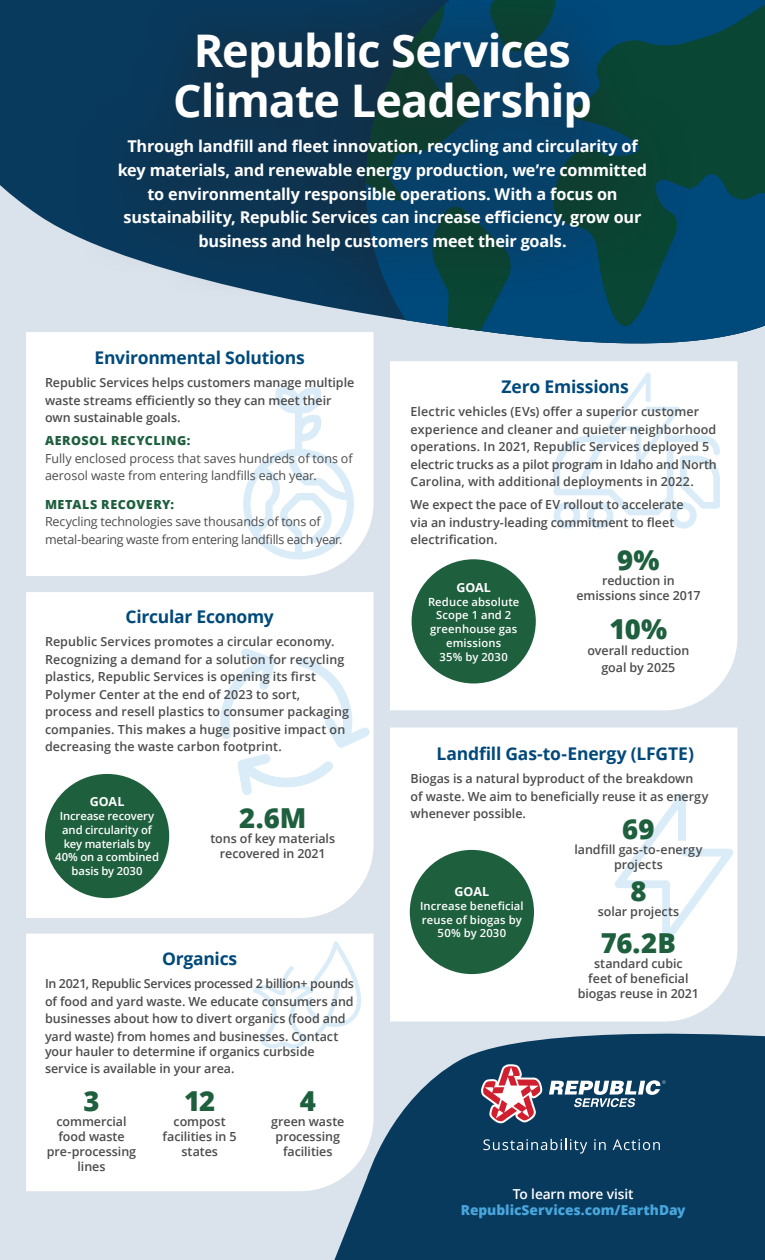
<style>
.page{position:relative;width:765px;height:1260px;background:#dae2eb}
.page>*{position:absolute;margin:0;border:0;box-sizing:border-box;transform-origin:0 0}
.t1{font:700 45px/50px "Open Sans";letter-spacing:-.02em;color:#fff;text-align:center}
.t2{font:800 27.5px "Open Sans";letter-spacing:-.01em;color:#1e5f3e}
.t3{font:700 17.5px "Open Sans";letter-spacing:-.015em;color:#00497b}
.t4{font:700 16.25px/23.8px "Open Sans";letter-spacing:-.015em;color:#fff;text-align:center}
.t5{font:800 13.75px/16.2px "Open Sans";letter-spacing:-.005em;color:#48a6dc;text-align:center}
.t6{font:600 12.5px/17.5px "Open Sans";letter-spacing:-.005em;color:#4b4c4d;text-align:center}
.t7{font:600 12.5px/17.5px "Open Sans";letter-spacing:.005em;color:#4b4c4d}
.t8{font:12.5px/17.5px "Open Sans";letter-spacing:-.01em;color:#4b4c4d}
.t9{font:700 12.5px "Open Sans";letter-spacing:-.005em;color:#fff}
.t10{font:600 11.25px/13.8px "Open Sans";letter-spacing:.01em;color:#fff;text-align:center}
.t11{font:600 11.25px/13.8px "Open Sans";letter-spacing:-.01em;color:#fff;text-align:center}
.s1{font-weight:800;color:#1e5f3e}
.s2{font-style:inherit}
.s3{font-weight:600;color:#fff}
</style>
<div class="page">
<svg style="left:0;top:0;width:738px;height:367px"></svg>
<svg style="left:363px;top:298px;width:395px;height:51px;fill:#00497b"></svg>
<svg style="left:560px;top:0;width:205px;height:328px;background:#04475a"></svg>
<svg style="left:366px;top:298px;width:194px;height:51px"></svg>
<svg style="left:334px;top:1033px;width:431px;height:227px;background:#1d4a6c"></svg>
<div style="left:26px;top:332px;width:348px;height:244px;background:#fff"></div>
<svg style="left:243px;top:386px;width:111px;height:174px"></svg>
<div style="left:26px;top:592px;width:348px;height:326px;background:#fff"></div>
<svg style="left:220px;top:648px;width:150px;height:147px"></svg>
<div style="left:26px;top:934px;width:348px;height:257px;background:#fff"></div>
<svg style="left:253px;top:941px;width:109px;height:109px"></svg>
<div style="left:390px;top:361px;width:347px;height:349px;background:#fff"></div>
<svg style="left:554px;top:372px;width:166px;height:157px"></svg>
<div style="left:390px;top:728px;width:347px;height:294px;background:#fff"></div>
<svg style="left:614px;top:793px;width:120px;height:151px"></svg>
<svg style="left:74px;top:0;width:617px;height:298px;background:#0f4058"></svg>
<svg style="left:483px;top:1139px;width:104px;height:15px;background:#345d7b"></svg>
<svg style="left:594px;top:1139px;width:12px;height:11px"></svg>
<svg style="left:613px;top:1139px;width:47px;height:11px"></svg>
<svg style="left:480px;top:1064px;width:63px;height:59px;background:#956e80"></svg>
<svg style="left:549px;top:1080px;width:117px;height:27px;background:#66859b"></svg>
<div style="left:412px;top:559px;width:124px;height:124px;background:#1e5f3e;border-radius:50%"></div>
<div style="left:410px;top:850px;width:124px;height:124px;background:#1e5f3e;border-radius:50%"></div>
<div style="left:45px;top:774px;width:124px;height:124px;background:#1e5f3e;border-radius:50%"></div>
<p class="t1" style="left:173px;top:25px;width:420px">Republic Services<br>Climate Leadership</p>
<p class="t4" style="left:118px;top:134px;width:531px">Through landfill and fleet innovation, recycling and circularity of key materials, and renewable energy production, we’re committed to environmentally responsible operations. With a focus on sustainability, Republic Services can increase efficiency, grow our business and help customers meet their goals.</p>
<p class="t3" style="left:95px;top:345px;width:212px">Environmental Solutions</p>
<p class="t7" style="left:45px;top:373px;width:311px">Republic Services helps customers manage multiple waste streams efficiently so they can meet their own sustainable goals.</p>
<p class="t8" style="left:45px;top:432px;width:309px"><span class="s1">AEROSOL RECYCLING:<br></span>Fully enclosed process that saves hundreds of tons of aerosol waste from entering landfills each year.</p>
<p class="t8" style="left:45px;top:495px;width:299px"><span class="s1">METALS RECOVERY:<br></span>Recycling technologies save thousands of tons of metal-bearing waste from entering landfills each year.</p>
<p class="t3" style="left:125px;top:604px;width:150px">Circular Economy</p>
<p class="t7" style="left:45px;top:633px;width:306px">Republic Services promotes a circular economy.<br>Recognizing a demand for a solution for recycling plastics, Republic Services is opening its first Polymer Center at the end of 2023 to sort, process and resell plastics to consumer packaging companies. This makes a huge positive impact on decreasing the waste carbon footprint.</p>
<p class="t9" style="left:90px;top:793px;width:36px">GOAL</p>
<p class="t11" style="left:55px;top:809px;width:105px">Increase recovery and circularity of key materials by<br>40% on a combined basis by 2030</p>
<p class="t2" style="left:239px;top:797px;width:69px">2.6M</p>
<p class="t6" style="left:210px;top:831px;width:126px;line-height:15px">tons of key materials recovered in 2021</p>
<p class="t3" style="left:162px;top:946px;width:77px">Organics</p>
<p class="t6" style="left:45px;top:975px;width:311px;text-align:left">In 2021, Republic Services processed 2 billion+ pounds of food and yard waste. <span class="s2">We educate consumers and businesses about how to divert organics (food and yard waste) from home</span>s and businesses. Contact</p>
<p class="t6" style="left:45px;top:1042px;width:271px;text-align:left">your hauler to determine if organics curbside service is available in your area.</p>
<p class="t2" style="left:84px;top:1080px;width:18px">3</p>
<p class="t6" style="left:47px;top:1113px;width:91px;line-height:15px">commercial food waste pre-processing lines</p>
<p class="t2" style="left:184px;top:1080px;width:33px">12</p>
<p class="t6" style="left:163px;top:1113px;width:76px;line-height:15px">compost facilities in 5 states</p>
<p class="t2" style="left:300px;top:1080px;width:18px">4</p>
<p class="t6" style="left:271px;top:1113px;width:75px;line-height:15px">green waste processing facilities</p>
<p class="t3" style="left:502px;top:374px;width:129px">Zero Emissions</p>
<p class="t6" style="left:411px;top:403px;width:308px;text-align:left">Electric vehicles (EVs) offer a superior customer experience and cleaner and quieter neighborhood operations. In 2021, Republic Services deployed 5 electric trucks as a pilot program in Idaho and North Carolina, with additional deployments in 2022.</p>
<p class="t6" style="left:411px;top:496px;width:275px;text-align:left">We expect the pace of EV rollout to accelerate via an industry-leading commitment to fleet electrification.</p>
<p class="t2" style="left:617px;top:540px;width:44px">9%</p>
<p class="t6" style="left:576px;top:573px;width:126px;line-height:15px">reduction in emissions since 2017</p>
<p class="t2" style="left:609px;top:608px;width:59px">10%</p>
<p class="t6" style="left:587px;top:643px;width:104px;line-height:16.2px">overall reduction goal by 2025</p>
<p class="t9" style="left:456px;top:578px;width:36px">GOAL</p>
<p class="t10" style="left:428px;top:594px;width:93px">Reduce absolute<br>Scope 1 and 2 greenhouse gas emissions<br>35% by 2030</p>
<p class="t3" style="left:437px;top:741px;width:259px">Landfill Gas-to-Energy (LFGTE)</p>
<p class="t6" style="left:411px;top:770px;width:299px;text-align:left">Biogas is a natural byproduct of the breakdown of waste. We aim to beneficially reuse it as energy whenever possible.</p>
<p class="t2" style="left:622px;top:808px;width:34px">69</p>
<p class="t6" style="left:575px;top:842px;width:129px;line-height:15px">landfill gas-to-energy projects</p>
<p class="t2" style="left:630px;top:870px;width:18px">8</p>
<p class="t6" style="left:598px;top:902px;width:83px">solar projects</p>
<p class="t2" style="left:601px;top:922px;width:76px">76.2B</p>
<p class="t7" style="left:578px;top:956px;width:123px;line-height:15px;text-align:center">standard cubic<br>feet of beneficial biogas reuse in 2021</p>
<p class="t9" style="left:455px;top:883px;width:36px">GOAL</p>
<p class="t10" style="left:420px;top:899px;width:105px">Increase beneficial reuse of biogas by<br>50% by 2030</p>
<p class="t5" style="left:461px;top:1185px;width:226px"><span class="s3">To learn more visit<br></span>RepublicServices.com/EarthDay</p>
</div>
